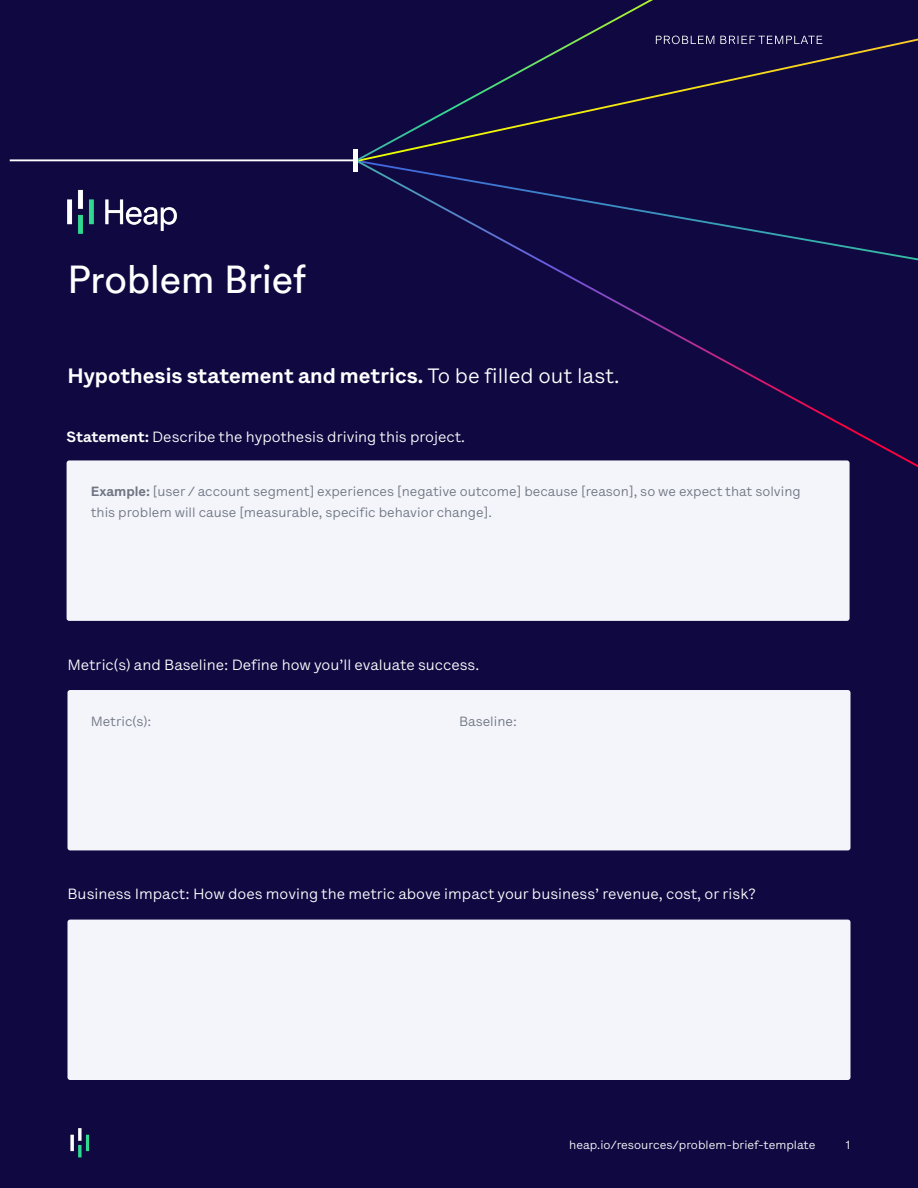
<style>
.page{position:relative;width:918px;height:1188px;background:#100841}
.page>*{position:absolute;margin:0;border:0;box-sizing:border-box;transform-origin:0 0}
.t1{font:39px "Circular XXTT";color:#fff}
.H2{font:700 21px "Lettera Text LL";color:#fff}
.t2{font:15px "Lettera Text LL";color:#fff}
.t3{font:13.5px/21px "Lettera Text LL";color:#6e7581}
.t4{font:12px "Lettera Text LL";color:#fff}
.t5{font:12px "Lettera Text LL";letter-spacing:.035em;color:#fff}
.s1{font-weight:400}
.s2{font-weight:700}
</style>
<div class="page">
<svg style="left:352px;top:0;width:566px;height:468px"></svg>
<hr style="left:10px;top:159px;width:346px;height:2px;background:#fff">
<div style="left:353px;top:150px;width:5px;height:21px;background:#fff"></div>
<img style="left:67px;top:189px;width:110px;height:45px">
<div style="left:67px;top:460px;width:783px;height:161px;background:#f4f5fb;border-radius:3px"></div>
<div style="left:67px;top:690px;width:784px;height:160px;background:#f4f5fb;border-radius:3px"></div>
<div style="left:67px;top:920px;width:784px;height:160px;background:#f4f5fb;border-radius:3px"></div>
<img style="left:70px;top:1128px;width:20px;height:30px">
<p class="t5" style="left:655px;top:32px;width:170px">PROBLEM BRIEF TEMPLATE</p>
<h2 class="t1" style="left:68px;top:253px;width:241px">Problem Brief</h2>
<p class="H2" style="left:68px;top:362px;width:554px">Hypothesis statement and metrics. <span class="s1">To be filled out last.</span></p>
<h3 class="t2" style="left:67px;top:427px;width:400px"><span class="s2">Statement:</span> Describe the hypothesis driving this project.</h3>
<h3 class="t3" style="left:91px;top:481px;width:711px"><span class="s2">Example:</span> [user / account segment] experiences [negative outcome] because [reason], so we expect that solving this problem will cause [measurable, specific behavior change].</h3>
<h3 class="t2" style="left:68px;top:655px;width:413px">Metric(s) and Baseline: Define how you’ll evaluate success.</h3>
<h3 class="t3" style="left:91px;top:711px;width:62px">Metric(s):</h3>
<h3 class="t3" style="left:459px;top:711px;width:59px">Baseline:</h3>
<h3 class="t2" style="left:68px;top:884px;width:690px">Business Impact: How does moving the metric above impact your business’ revenue, cost, or risk?</h3>
<p class="t4" style="left:569px;top:1137px;width:248px">heap.io/resources/problem-brief-template</p>
<p class="t4" style="left:846px;top:1137px;width:6px">1</p>
</div>
